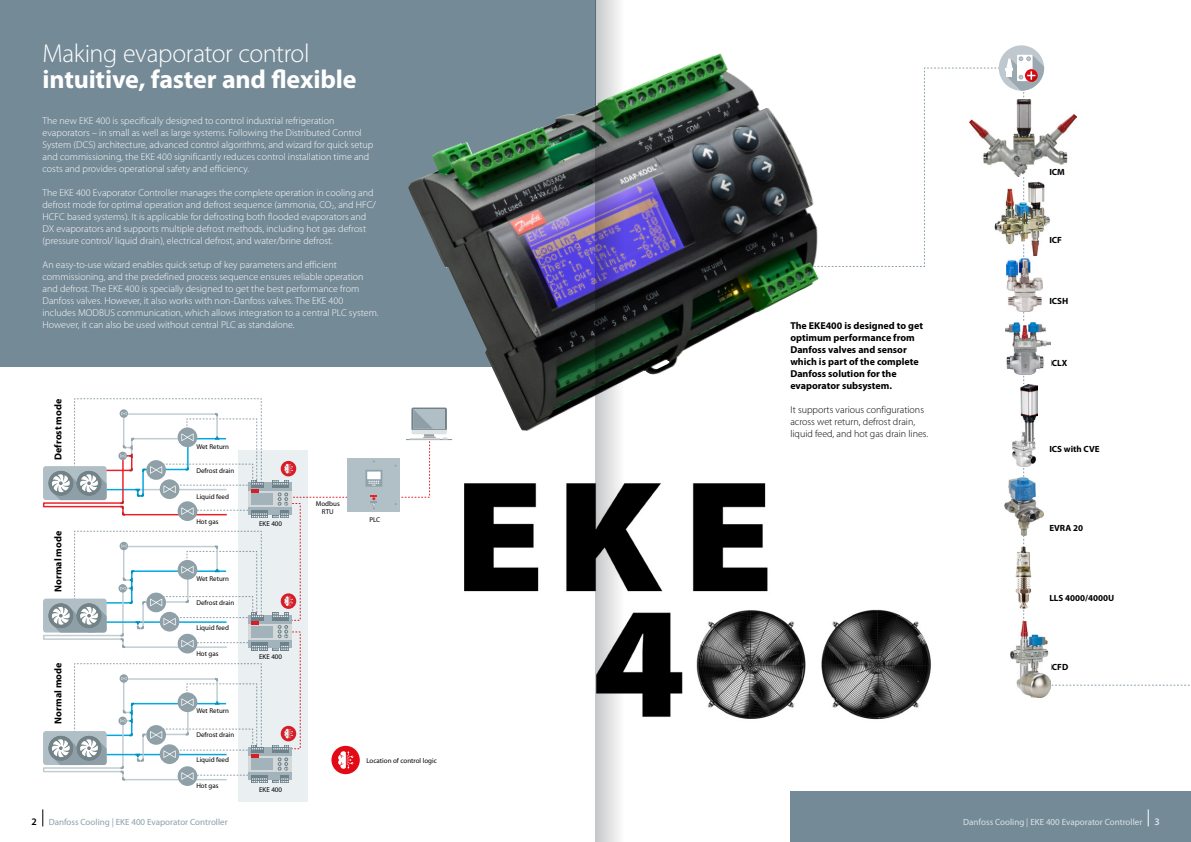
<style>
.page{position:relative;width:1191px;height:842px;background:#fff}
.page>*{position:absolute;margin:0;border:0;box-sizing:border-box;transform-origin:0 0}
.t1{font:700 26px "Myriad Pro";letter-spacing:-.005em;color:#fff}
.t2{font:300 26px "Myriad Pro";letter-spacing:-.015em;color:#fff}
.t3{font:300 10px/12px "Myriad Pro";color:#fff}
.t4{font:700 10px/12px "Myriad Pro";color:#000}
.t5{font:300 10px/12px "Myriad Pro";color:#000}
.t6{font:700 9px "Myriad Pro";color:#000}
.t7{font:9px "Myriad Pro";color:#8b9faa}
.t8{font:9px "Myriad Pro";color:#dae3e8}
.t9{font:7px/8.4px "Myriad Pro";color:#000;text-align:center}
.s1{font-weight:600;font-size:10px;color:#000}
.s2{font-weight:600;font-size:10px}
</style>
<div class="page">
<div style="left:790px;top:791px;width:401px;height:51px;background:#748a96"></div>
<svg style="left:43px;top:809px;width:1px;height:17px"></svg>
<svg style="left:1148px;top:809px;width:1px;height:17px"></svg>
<div style="left:0;top:0;width:595px;height:367px;background:#748a96"></div>
<div style="left:998px;top:45px;width:46px;height:46px;background:#bec8ce;border-radius:50%"></div>
<svg style="left:763px;top:55px;width:427px;height:631px"></svg>
<img style="left:464px;top:476px;width:473px;height:244px">
<img style="left:408px;top:53px;width:355px;height:378px">
<img style="left:970px;top:100px;width:106px;height:76px">
<img style="left:1010px;top:621px;width:40px;height:76px">
<img style="left:1005px;top:323px;width:45px;height:51px">
<img style="left:1012px;top:385px;width:25px;height:81px">
<img style="left:1006px;top:258px;width:36px;height:54px">
<img style="left:1004px;top:477px;width:39px;height:58px">
<svg style="left:178px;top:766px;width:19px;height:20px"></svg>
<hr style="left:406px;top:439px;width:46px;height:1px;background:#738187">
<svg style="left:43px;top:398px;width:405px;height:385px"></svg>
<svg style="left:238px;top:451px;width:70px;height:351px;background:#dadbdf"></svg>
<img style="left:1015px;top:547px;width:8px;height:52px">
<svg style="left:595px;top:0;width:29px;height:842px;background:#8e9199"></svg>
<h1 class="t2" style="left:43px;top:38px;width:269px">Making evaporator control</h1>
<h1 class="t1" style="left:43px;top:62px;width:315px">intuitive, faster and flexible</h1>
<p class="t3" style="left:43px;top:114px;width:332px">The new EKE 400 is specifically designed to control industrial refrigeration evaporators – in small as well as large systems. Following the Distributed Control System (DCS) architecture, advanced control algorithms, and wizard for quick setup and commissioning, the EKE 400 significantly reduces control installation time and costs and provides operational safety and efficiency.</p>
<p class="t3" style="left:43px;top:186px;width:335px">The EKE 400 Evaporator Controller manages the complete operation in cooling and defrost mode for optimal operation and defrost sequence (ammonia, CO<sub>2</sub>, and HFC/ HCFC based systems). It is applicable for defrosting both flooded evaporators and DX evaporators and supports multiple defrost methods, including hot gas defrost (pressure control/ liquid drain), electrical defrost, and water/brine defrost.</p>
<p class="t3" style="left:43px;top:258px;width:337px">An easy-to-use wizard enables quick setup of key parameters and efficient commissioning, and the predefined process sequence ensures reliable operation and defrost. The EKE 400 is specially designed to get the best performance from Danfoss valves. However, it also works with non-Danfoss valves. The EKE 400 includes MODBUS communication, which allows integration to a central PLC system.<br>However, it can also be used without central PLC as standalone.</p>
<p class="t4" style="left:52px;top:460px;width:62px;rotate:-90deg">Defrost mode</p>
<p class="t4" style="left:52px;top:592px;width:62px;rotate:-90deg">Normal mode</p>
<p class="t4" style="left:52px;top:723px;width:62px;rotate:-90deg">Normal mode</p>
<p class="t9" style="left:196px;top:442px;width:34px">Wet Return</p>
<p class="t9" style="left:196px;top:467px;width:39px">Defrost drain</p>
<p class="t9" style="left:196px;top:492px;width:34px">Liquid feed</p>
<p class="t9" style="left:196px;top:517px;width:24px">Hot gas</p>
<p class="t9" style="left:196px;top:574px;width:34px">Wet Return</p>
<p class="t9" style="left:196px;top:598px;width:39px">Defrost drain</p>
<p class="t9" style="left:196px;top:624px;width:34px">Liquid feed</p>
<p class="t9" style="left:196px;top:649px;width:24px">Hot gas</p>
<p class="t9" style="left:196px;top:706px;width:34px">Wet Return</p>
<p class="t9" style="left:196px;top:730px;width:39px">Defrost drain</p>
<p class="t9" style="left:196px;top:755px;width:34px">Liquid feed</p>
<p class="t9" style="left:196px;top:781px;width:24px">Hot gas</p>
<p class="t9" style="left:259px;top:519px;width:24px">EKE 400</p>
<p class="t9" style="left:259px;top:652px;width:24px">EKE 400</p>
<p class="t9" style="left:259px;top:785px;width:24px">EKE 400</p>
<p class="t9" style="left:316px;top:499px;width:26px">Modbus<br>RTU</p>
<p class="t9" style="left:369px;top:515px;width:12px">PLC</p>
<p class="t9" style="left:366px;top:756px;width:72px">Location of control logic</p>
<p class="t4" style="left:790px;top:319px;width:134px">The EKE400 is designed to get optimum performance from<br>Danfoss valves and sensor which is part of the complete<br>Danfoss solution for the evaporator subsystem.</p>
<p class="t5" style="left:790px;top:403px;width:139px">It supports various configurations across wet return, defrost drain, liquid feed, and hot gas drain lines.</p>
<p class="t6" style="left:1049px;top:166px;width:17px">ICM</p>
<p class="t6" style="left:1049px;top:234px;width:14px">ICF</p>
<p class="t6" style="left:1049px;top:295px;width:20px">ICSH</p>
<p class="t6" style="left:1049px;top:357px;width:20px">ICLX</p>
<p class="t6" style="left:1049px;top:443px;width:52px">ICS with CVE</p>
<p class="t6" style="left:1049px;top:522px;width:35px">EVRA 20</p>
<p class="t6" style="left:1049px;top:592px;width:66px">LLS 4000/4000U</p>
<p class="t6" style="left:1049px;top:661px;width:20px">ICFD</p>
<p class="t7" style="left:31px;top:816px;width:198px"><span class="s1">2</span> Danfoss Cooling | EKE 400 Evaporator Controller</p>
<p class="t8" style="left:963px;top:816px;width:198px">Danfoss Cooling | EKE 400 Evaporator Controller <span class="s2">3</span></p>
</div>
